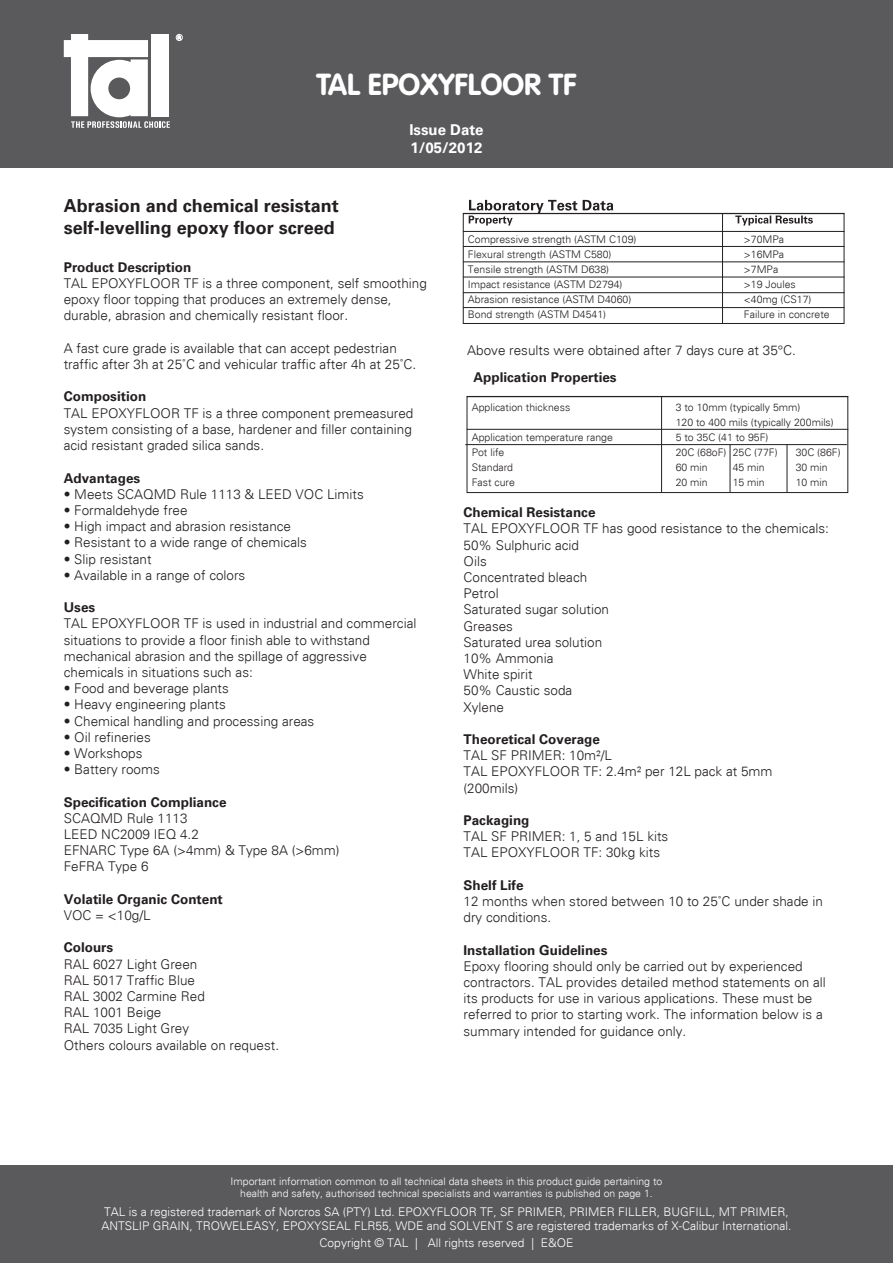
<style>
.page{position:relative;width:893px;height:1263px;background:#fff}
.page>*{position:absolute;margin:0;border:0;box-sizing:border-box;transform-origin:0 0}
.t1{font:700 30px "VAG Rounded";color:#fff}
.t2{font:700 18px/21.6px "Univers";color:#231f20}
.t3{font:700 15px/18px "Univers";color:#fff}
.t4{font:italic 300 13.5px/16.2px "Univers";color:#231f20}
.t5{font:700 13.5px/16.2px "Univers";color:#231f20}
.t6{font:italic 300 12px/14.4px "Univers";color:#fff}
.t7{font:italic 300 10.5px/15px "Univers";color:#231f20}
.t8{font:italic 300 10.5px/12.6px "Univers";color:#fff;text-align:center}
.s1{font-weight:700;font-style:normal}
.s2{font-weight:300;font-style:italic}
</style>
<div class="page">
<div style="left:0;top:1165px;width:893px;height:98px;background:#5a5a5d"></div>
<div style="left:0;top:0;width:893px;height:168px;background:#5a5a5d"></div>
<svg style="left:64px;top:34px;width:106px;height:94px"></svg>
<div style="left:176px;top:34px;width:7px;height:7px;border:1px solid #fff;border-radius:50%"></div>
<svg style="left:469px;top:200px;width:344px;height:26px"></svg>
<hr style="left:463px;top:231px;width:381px;height:1px;background:#231f20">
<hr style="left:463px;top:246px;width:381px;height:1px;background:#231f20">
<hr style="left:722px;top:214px;width:1px;height:109px;background:#231f20">
<div style="left:463px;top:213px;width:381px;height:111px;border:1px solid #231f20"></div>
<hr style="left:463px;top:261px;width:381px;height:1px;background:#231f20">
<hr style="left:463px;top:277px;width:381px;height:1px;background:#231f20">
<hr style="left:463px;top:292px;width:381px;height:1px;background:#231f20">
<hr style="left:463px;top:307px;width:381px;height:1px;background:#231f20">
<hr style="left:467px;top:429px;width:381px;height:1px;background:#231f20">
<hr style="left:465px;top:444px;width:382px;height:1px;background:#231f20">
<div style="left:467px;top:396px;width:381px;height:97px;border:1px solid #231f20"></div>
<hr style="left:661px;top:397px;width:1px;height:96px;background:#231f20">
<hr style="left:730px;top:444px;width:1px;height:49px;background:#231f20">
<hr style="left:787px;top:444px;width:1px;height:49px;background:#231f20">
<p class="t1" style="left:317px;top:72px;width:261px">TAL EPOXYFLOOR TF</p>
<p class="t3" style="left:409px;top:122px;width:76px">Issue Date<br>1/05/2012</p>
<p class="t2" style="left:64px;top:196px;width:277px">Abrasion and chemical resistant self-levelling epoxy floor screed</p>
<p class="t4" style="left:64px;top:260px;width:365px"><span class="s1">Product Description<br></span>TAL EPOXYFLOOR TF is a three component, self smoothing epoxy floor topping that produces an extremely dense, durable, abrasion and chemically resistant floor.</p>
<p class="t4" style="left:64px;top:341px;width:354px">A fast cure grade is available that can accept pedestrian traffic after 3h at 25˚C and vehicular traffic after 4h at 25˚C.</p>
<p class="t4" style="left:64px;top:389px;width:351px"><span class="s1">Composition<br></span>TAL EPOXYFLOOR TF is a three component premeasured system consisting of a base, hardener and filler containing acid resistant graded silica sands.</p>
<p class="t5" style="left:64px;top:470px;width:78px">Advantages</p>
<p class="t4" style="left:64px;top:487px;width:302px">• Meets SCAQMD Rule 1113 &amp; LEED VOC Limits</p>
<p class="t4" style="left:64px;top:503px;width:125px">• Formaldehyde free</p>
<p class="t4" style="left:64px;top:519px;width:229px">• High impact and abrasion resistance</p>
<p class="t4" style="left:64px;top:535px;width:245px">• Resistant to a wide range of chemicals</p>
<p class="t4" style="left:64px;top:551px;width:89px">• Slip resistant</p>
<p class="t4" style="left:64px;top:568px;width:183px">• Available in a range of colors</p>
<p class="t4" style="left:64px;top:600px;width:354px"><span class="s1">Uses<br></span>TAL EPOXYFLOOR TF is used in industrial and commercial situations to provide a floor finish able to withstand mechanical abrasion and the spillage of aggressive chemicals in situations such as:</p>
<p class="t4" style="left:64px;top:681px;width:167px">• Food and beverage plants</p>
<p class="t4" style="left:64px;top:697px;width:164px">• Heavy engineering plants</p>
<p class="t4" style="left:64px;top:713px;width:252px">• Chemical handling and processing areas</p>
<p class="t4" style="left:64px;top:730px;width:89px">• Oil refineries</p>
<p class="t4" style="left:64px;top:746px;width:80px">• Workshops</p>
<p class="t4" style="left:64px;top:762px;width:98px">• Battery rooms</p>
<p class="t4" style="left:64px;top:794px;width:277px"><span class="s1">Specification Compliance<br></span>SCAQMD Rule 1113<br>LEED NC2009 IEQ 4.2<br>EFNARC Type 6A (&gt;4mm) &amp; Type 8A (&gt;6mm)<br>FeFRA Type 6</p>
<p class="t5" style="left:64px;top:892px;width:161px">Volatile Organic Content<br><span class="s2">VOC = &lt;10g/L</span></p>
<p class="t4" style="left:64px;top:940px;width:217px"><span class="s1">Colours<br></span>RAL 6027 Light Green<br>RAL 5017 Traffic Blue<br>RAL 3002 Carmine Red<br>RAL 1001 Beige<br>RAL 7035 Light Grey<br>Others colours available on request.</p>
<p class="t7" style="left:468px;top:232px;width:170px">Compressive strength (ASTM C109)</p>
<p class="t7" style="left:744px;top:232px;width:42px">&gt;70MPa</p>
<p class="t7" style="left:468px;top:247px;width:145px">Flexural strength (ASTM C580)</p>
<p class="t7" style="left:744px;top:247px;width:42px">&gt;16MPa</p>
<p class="t7" style="left:468px;top:262px;width:143px">Tensile strength (ASTM D638)</p>
<p class="t7" style="left:744px;top:262px;width:36px">&gt;7MPa</p>
<p class="t7" style="left:468px;top:277px;width:156px">Impact resistance (ASTM D2794)</p>
<p class="t7" style="left:744px;top:277px;width:53px">&gt;19 Joules</p>
<p class="t7" style="left:468px;top:292px;width:165px">Abrasion resistance (ASTM D4060)</p>
<p class="t7" style="left:744px;top:292px;width:69px">&lt;40mg (CS17)</p>
<p class="t7" style="left:468px;top:307px;width:140px">Bond strength (ASTM D4541)</p>
<p class="t7" style="left:744px;top:307px;width:87px">Failure in concrete</p>
<p class="t4" style="left:467px;top:343px;width:330px">Above results were obtained after 7 days cure at 35°C.</p>
<p class="t5" style="left:473px;top:370px;width:145px">Application Properties</p>
<p class="t7" style="left:472px;top:400px;width:100px">Application thickness</p>
<p class="t7" style="left:676px;top:400px;width:160px">3 to 10mm (typically 5mm)<br>120 to 400 mils (typically 200mils)</p>
<p class="t7" style="left:472px;top:430px;width:143px">Application temperature range</p>
<p class="t7" style="left:676px;top:430px;width:94px">5 to 35C (41 to 95F)</p>
<p class="t7" style="left:472px;top:445px;width:34px">Pot life</p>
<p class="t7" style="left:676px;top:445px;width:103px">20C (68oF) 25C (77F)</p>
<p class="t7" style="left:796px;top:445px;width:46px">30C (86F)</p>
<p class="t7" style="left:472px;top:460px;width:43px">Standard</p>
<p class="t7" style="left:676px;top:460px;width:34px">60 min</p>
<p class="t7" style="left:733px;top:460px;width:34px">45 min</p>
<p class="t7" style="left:796px;top:460px;width:34px">30 min</p>
<p class="t7" style="left:472px;top:475px;width:45px">Fast cure</p>
<p class="t7" style="left:676px;top:475px;width:34px">20 min</p>
<p class="t7" style="left:733px;top:475px;width:34px">15 min</p>
<p class="t7" style="left:796px;top:475px;width:34px">10 min</p>
<p class="t4" style="left:463px;top:505px;width:367px"><span class="s1">Chemical Resistance<br></span>TAL EPOXYFLOOR TF has good resistance to the chemicals:<br>50% Sulphuric acid<br>Oils<br>Concentrated bleach<br>Petrol<br>Saturated sugar solution<br>Greases<br>Saturated urea solution<br>10% Ammonia<br>White spirit<br>50% Caustic soda<br>Xylene</p>
<p class="t4" style="left:463px;top:732px;width:311px"><span class="s1">Theoretical Coverage<br></span>TAL SF PRIMER: 10m²/L<br>TAL EPOXYFLOOR TF: 2.4m² per 12L pack at 5mm (200mils)</p>
<p class="t4" style="left:463px;top:813px;width:206px"><span class="s1">Packaging<br></span>TAL SF PRIMER: 1, 5 and 15L kits<br>TAL EPOXYFLOOR TF: 30kg kits</p>
<p class="t4" style="left:463px;top:878px;width:361px"><span class="s1">Shelf Life<br></span>12 months when stored between 10 to 25˚C under shade in dry conditions.</p>
<p class="t4" style="left:463px;top:942px;width:364px"><span class="s1">Installation Guidelines<br></span>Epoxy flooring should only be carried out by experienced contractors. TAL provides detailed method statements on all its products for use in various applications. These must be referred to prior to starting work. The information below is a summary intended for guidance only.</p>
<p class="t8" style="left:231px;top:1175px;width:433px">Important information common to all technical data sheets in this product guide pertaining to health and safety, authorised technical specialists and warranties is published on page 1.</p>
<p class="t6" style="left:101px;top:1205px;width:692px">TAL is a registered trademark of Norcros SA (PTY) Ltd. EPOXYFLOOR TF, SF PRIMER, PRIMER FILLER, BUGFILL, MT PRIMER,<br>ANTSLIP GRAIN, TROWELEASY, EPOXYSEAL FLR55, WDE and SOLVENT S are registered trademarks of X-Calibur International.</p>
<p class="t6" style="left:320px;top:1236px;width:255px">Copyright © TAL | All rights reserved | E&amp;OE</p>
</div>
